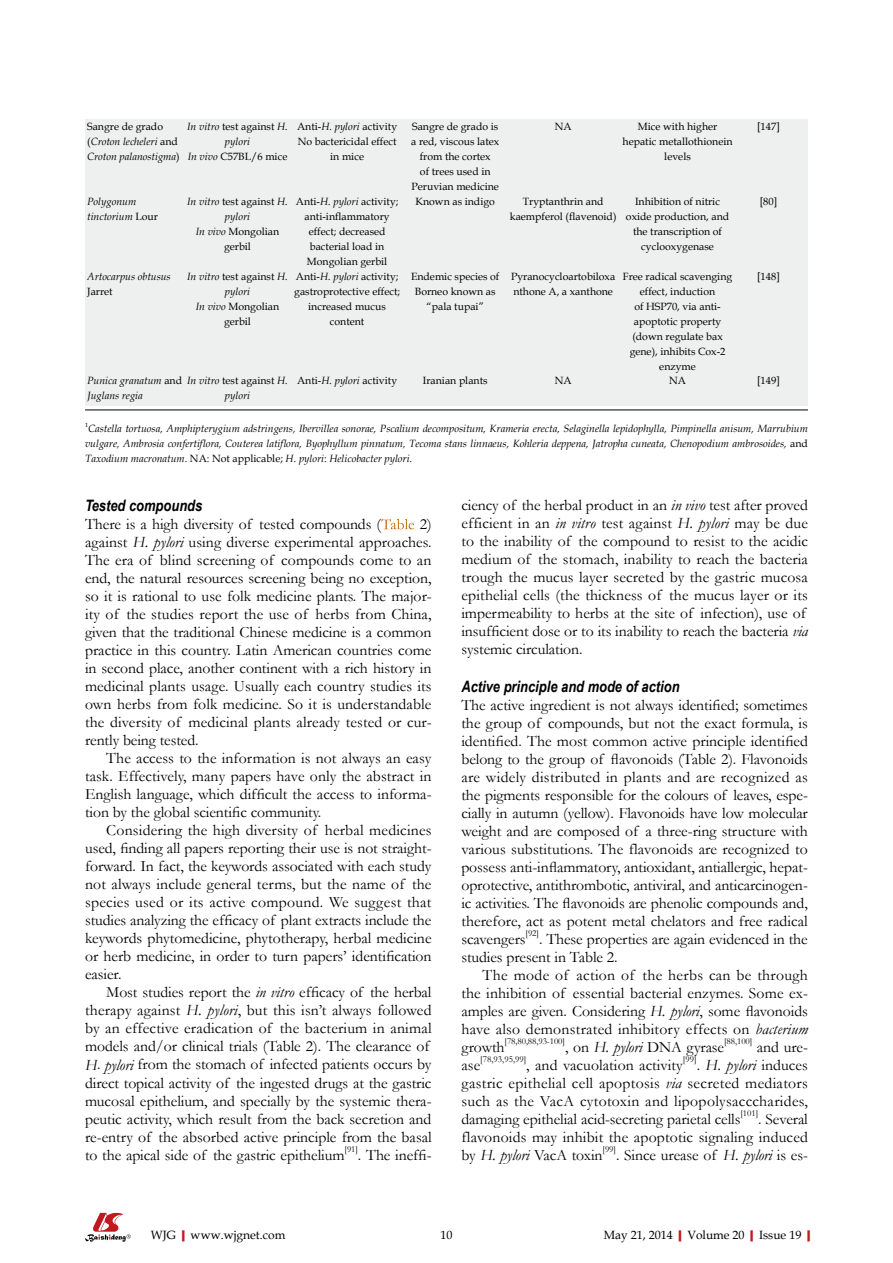
<style>
.page{position:relative;width:893px;height:1263px;background:#fff}
.page>*{position:absolute;margin:0;border:0;box-sizing:border-box;transform-origin:0 0}
.t1{font:15.75px/18px "Garamond";color:#000;text-align:justify}
.t2{font:italic 700 15.75px "Arial Narrow";color:#000}
.t3{font:12px "Book Antiqua";color:#000}
.t4{font:10.5px/15px "Book Antiqua";color:#000;text-align:center}
.t5{font:italic 10.5px/15px "Book Antiqua";color:#000}
.t6{font:9.15px "Garamond";letter-spacing:-.005em;color:#000}
.t7{font:6.15px "Book Antiqua";color:#000}
.s1{font-style:normal}
.s2{font-style:italic}
.s3{color:#fff}
.s4{font-weight:700;color:#c01920}
</style>
<div class="page">
<div style="left:85px;top:119px;width:723px;height:286px;background:#eeefef"></div>
<svg style="left:85px;top:1213px;width:46px;height:29px"></svg>
<hr style="left:85px;top:409px;width:723px;height:1px;background:#000">
<p class="t5" style="left:87px;top:119px;width:94px"><span class="s1">Sangre de grado (</span>Croton lecheleri <span class="s1">and<br></span>Croton palanostigma<span class="s1">)</span></p>
<p class="t4" style="left:187px;top:119px;width:102px"><span class="s2">In vitro</span> test against <span class="s2">H. pylori<br>In vivo</span> C57BL/6 mice</p>
<p class="t4" style="left:297px;top:119px;width:102px">Anti-<span class="s2">H. pylori</span> activity<br>No bactericidal effect in mice</p>
<p class="t4" style="left:411px;top:119px;width:90px">Sangre de grado is a red, viscous latex from the cortex<br>of trees used in<br>Peruvian medicine</p>
<p class="t4" style="left:555px;top:119px;width:18px">NA</p>
<p class="t4" style="left:623px;top:119px;width:111px">Mice with higher hepatic metallothionein levels</p>
<p class="t4" style="left:757px;top:119px;width:24px">[147]</p>
<p class="t5" style="left:87px;top:193px;width:72px">Polygonum tinctorium <span class="s1">Lour</span></p>
<p class="t4" style="left:187px;top:194px;width:102px"><span class="s2">In vitro</span> test against <span class="s2">H. pylori<br>In vivo</span> Mongolian gerbil</p>
<p class="t4" style="left:296px;top:194px;width:104px">Anti-<span class="s2">H. pylori</span> activity; anti-inflammatory effect; decreased bacterial load in<br>Mongolian gerbil</p>
<p class="t4" style="left:415px;top:194px;width:81px">Known as indigo</p>
<p class="t4" style="left:510px;top:194px;width:108px">Tryptanthrin and kaempferol (flavenoid)</p>
<p class="t4" style="left:626px;top:194px;width:105px">Inhibition of nitric oxide production, and the transcription of cyclooxygenase</p>
<p class="t4" style="left:760px;top:194px;width:19px">[80]</p>
<p class="t5" style="left:87px;top:268px;width:85px">Artocarpus obtusus</p>
<p class="t4" style="left:87px;top:283px;width:27px">Jarret</p>
<p class="t4" style="left:187px;top:268px;width:102px"><span class="s2">In vitro</span> test against <span class="s2">H. pylori<br>In vivo</span> Mongolian gerbil</p>
<p class="t4" style="left:294px;top:268px;width:107px">Anti-<span class="s2">H. pylori</span> activity; gastroprotective effect; increased mucus content</p>
<p class="t4" style="left:411px;top:268px;width:90px">Endemic species of<br>Borneo known as “pala tupai”</p>
<p class="t4" style="left:511px;top:268px;width:106px;text-align:left">Pyranocycloartobiloxa nthone A, a xanthone</p>
<p class="t4" style="left:623px;top:268px;width:111px">Free radical scavenging effect, induction<br>of HSP70, via anti&shy;apoptotic property (down regulate bax gene), inhibits Cox-2 enzyme</p>
<p class="t4" style="left:757px;top:268px;width:24px">[148]</p>
<p class="t5" style="left:87px;top:373px;width:96px">Punica granatum <span class="s1">and<br></span>Juglans regia</p>
<p class="t5" style="left:187px;top:373px;width:102px;text-align:center">In vitro <span class="s1">test against</span> H. pylori</p>
<p class="t4" style="left:297px;top:373px;width:102px">Anti-<span class="s2">H. pylori</span> activity</p>
<p class="t4" style="left:423px;top:373px;width:66px">Iranian plants</p>
<p class="t4" style="left:555px;top:373px;width:18px">NA</p>
<p class="t4" style="left:669px;top:373px;width:18px">NA</p>
<p class="t4" style="left:757px;top:373px;width:24px">[149]</p>
<p class="t7" style="left:85px;top:420px;width:5px">1</p>
<p class="t5" style="left:85px;top:421px;width:724px;text-align:justify">Castella tortuosa, Amphipterygium adstringens, Ibervillea sonorae, Pscalium decompositum, Krameria erecta, Selaginella lepidophylla, Pimpinella anisum, Marrubium vulgare, Ambrosia confertiflora, Couterea latiflora, Byophyllum pinnatum, Tecoma stans linnaeus, Kohleria deppena, Jatropha cuneata, Chenopodium ambrosoides, <span class="s1">and </span>Taxodium macronatum<span class="s1">. NA: Not applicable;</span> H. pylori<span class="s1">:</span> Helicobacter pylori<span class="s1">.</span></p>
<p class="t2" style="left:85px;top:494px;width:119px">Tested compounds</p>
<p class="t1" style="left:85px;top:515px;width:348px">There is a high diversity of tested compounds (<span class="s3">Table</span> 2) against <span class="s2">H. pylori</span> using diverse experimental approaches.<br>The era of blind screening of compounds come to an end, the natural resources screening being no exception, so it is rational to use folk medicine plants. The major&shy;ity of the studies report the use of herbs from China, given that the traditional Chinese medicine is a common practice in this country. Latin American countries come in second place, another continent with a rich history in medicinal plants usage. Usually each country studies its own herbs from folk medicine. So it is understandable the diversity of medicinal plants already tested or cur&shy;rently being tested.</p>
<p class="t1" style="left:85px;top:749px;width:348px;text-indent:21px">The access to the information is not always an easy task. Effectively, many papers have only the abstract in English language, which difficult the access to informa&shy;tion by the global scientific community.</p>
<p class="t1" style="left:85px;top:821px;width:348px;text-indent:21px">Considering the high diversity of herbal medicines used, finding all papers reporting their use is not straight&shy;forward. In fact, the keywords associated with each study not always include general terms, but the name of the species used or its active compound. We suggest that studies analyzing the efficacy of plant extracts include the keywords phytomedicine, phytotherapy, herbal medicine or herb medicine, in order to turn papers’ identification easier.</p>
<p class="t1" style="left:85px;top:983px;width:348px;text-align:left;text-indent:21px">Most studies report the <span class="s2">in vitro</span> efficacy of the herbal therapy against <span class="s2">H. pylori</span>, but this isn’t always followed by an effective eradication of the bacterium in animal models and/or clinical trials (Table 2). The clearance of <span class="s2">H</span>. <span class="s2">pylori</span> from the stomach of infected patients occurs by direct topical activity of the ingested drugs at the gastric mucosal epithelium, and specially by the systemic thera&shy;peutic activity, which result from the back secretion and re-entry of the absorbed active principle from the basal to the apical side of the gastric epithelium</p>
<p class="t6" style="left:345px;top:1143px;width:15px">[91]</p>
<p class="t1" style="left:358px;top:1145px;width:75px">. The ineffi-</p>
<p class="t1" style="left:461px;top:496px;width:348px;text-align:left">ciency of the herbal product in an <span class="s2">in vivo</span> test after proved efficient in an <span class="s2">in vitro</span> test against <span class="s2">H. pylori</span> may be due to the inability of the compound to resist to the acidic medium of the stomach, inability to reach the bacteria trough the mucus layer secreted by the gastric mucosa epithelial cells (the thickness of the mucus layer or its impermeability to herbs at the site of infection), use of insufficient dose or to its inability to reach the bacteria <span class="s2">via </span>systemic circulation.</p>
<p class="t2" style="left:461px;top:674px;width:220px">Active principle and mode of action</p>
<p class="t1" style="left:461px;top:695px;width:348px">The active ingredient is not always identified; sometimes the group of compounds, but not the exact formula, is identified. The most common active principle identified belong to the group of flavonoids (Table 2). Flavonoids are widely distributed in plants and are recognized as the pigments responsible for the colours of leaves, espe&shy;cially in autumn (yellow). Flavonoids have low molecular weight and are composed of a three-ring structure with various substitutions. The flavonoids are recognized to possess anti-inflammatory, antioxidant, antiallergic, hepat&shy;oprotective, antithrombotic, antiviral, and anticarcinogen&shy;ic activities. The flavonoids are phenolic compounds and, therefore, act as potent metal chelators and free radical scavengers</p>
<p class="t6" style="left:526px;top:927px;width:15px">[92]</p>
<p class="t1" style="left:461px;top:929px;width:348px;text-indent:78px">. These properties are again evidenced in the studies present in Table 2.</p>
<p class="t1" style="left:461px;top:965px;width:348px;text-indent:21px">The mode of action of the herbs can be through the inhibition of essential bacterial enzymes. Some ex&shy;amples are given. Considering <span class="s2">H. pylori</span>, some flavonoids have also demonstrated inhibitory effects on <span class="s2">bacterium </span>growth</p>
<p class="t6" style="left:505px;top:1035px;width:62px">[78,80,88,93-100]</p>
<p class="t1" style="left:565px;top:1037px;width:161px">, on <span class="s2">H. pylori</span> DNA gyrase</p>
<p class="t6" style="left:724px;top:1035px;width:30px">[88,100]</p>
<p class="t1" style="left:757px;top:1037px;width:52px">and ure-</p>
<p class="t6" style="left:480px;top:1053px;width:47px">[78,93,95,99]</p>
<p class="t1" style="left:526px;top:1055px;width:158px">, and vacuolation activity</p>
<p class="t6" style="left:683px;top:1053px;width:15px">[99]</p>
<p class="t1" style="left:461px;top:1055px;width:348px;text-indent:235px">. <span class="s2">H. pylori</span> induces gastric epithelial cell apoptosis <span class="s2">via</span> secreted mediators such as the VacA cytotoxin and lipopolysacccharides, damaging epithelial acid-secreting parietal cells</p>
<p class="t1" style="left:461px;top:1055px;width:20px">ase</p>
<p class="t6" style="left:740px;top:1107px;width:19px">[101]</p>
<p class="t1" style="left:461px;top:1109px;width:348px;text-indent:297px">. Several flavonoids may inhibit the apoptotic signaling induced by <span class="s2">H. pylori</span> VacA toxin</p>
<p class="t6" style="left:603px;top:1143px;width:15px">[99]</p>
<p class="t1" style="left:616px;top:1145px;width:193px">. Since urease of <span class="s2">H. pylori</span> is es-</p>
<p class="t3" style="left:151px;top:1226px;width:136px">WJG<span class="s4">|</span>www.wjgnet.com</p>
<p class="t3" style="left:440px;top:1226px;width:13px">10</p>
<p class="t3" style="left:604px;top:1226px;width:214px">May 21, 2014<span class="s4">|</span>Volume 20<span class="s4">|</span>Issue 19<span class="s4">|</span></p>
</div>
